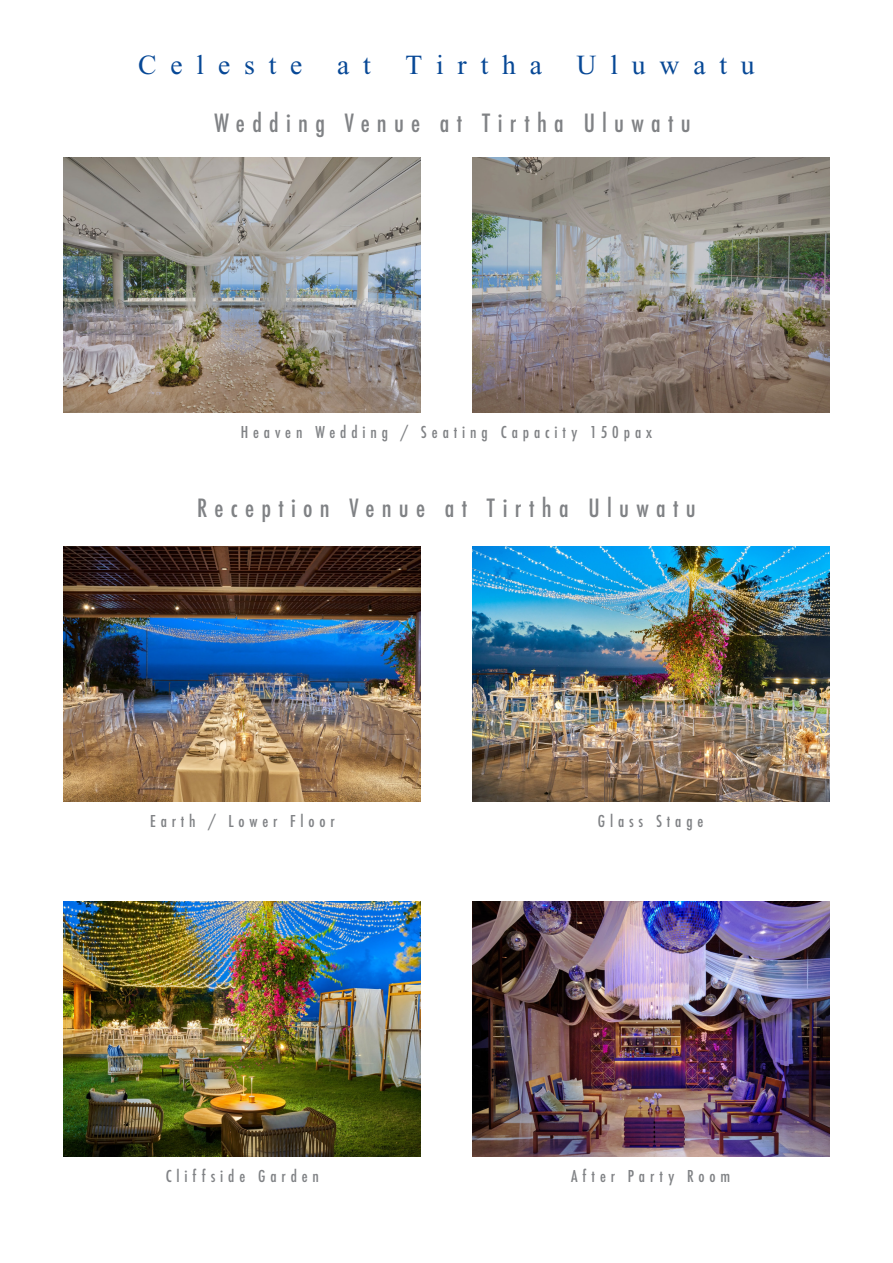
<style>
.page{position:relative;width:893px;height:1263px;background:#fff}
.page>*{position:absolute;margin:0;border:0;box-sizing:border-box;transform-origin:0 0}
.t1{font:27.6px "Times New Roman";letter-spacing:.5em;color:#074896}
.t2{font:500 condensed 24.45px "Futura";letter-spacing:.3em;color:#808285}
.t3{font:500 condensed 15.9px "Futura";letter-spacing:.305em;color:#808285}
</style>
<div class="page">
<img style="left:64px;top:157px;width:357px;height:255px">
<img style="left:472px;top:157px;width:357px;height:255px">
<img style="left:64px;top:902px;width:357px;height:255px">
<img style="left:472px;top:902px;width:357px;height:255px">
<img style="left:64px;top:547px;width:357px;height:255px">
<img style="left:472px;top:547px;width:357px;height:255px">
<h1 class="t1" style="left:138px;top:50px;width:234px">Celeste at</h1>
<h1 class="t1" style="left:405px;top:50px;width:351px">Tirtha Uluwatu</h1>
<h2 class="t2" style="left:215px;top:107px;width:478px">Wedding Venue at Tirtha Uluwatu</h2>
<p class="t3" style="left:241px;top:422px;width:413px">Heaven Wedding / Seating Capacity 150pax</p>
<h2 class="t2" style="left:197px;top:492px;width:500px">Reception Venue at Tirtha Uluwatu</h2>
<p class="t3" style="left:150px;top:811px;width:186px">Earth / Lower Floor</p>
<p class="t3" style="left:598px;top:811px;width:107px">Glass Stage</p>
<p class="t3" style="left:166px;top:1166px;width:155px">Cliffside Garden</p>
<p class="t3" style="left:571px;top:1166px;width:161px">After Party Room</p>
</div>
